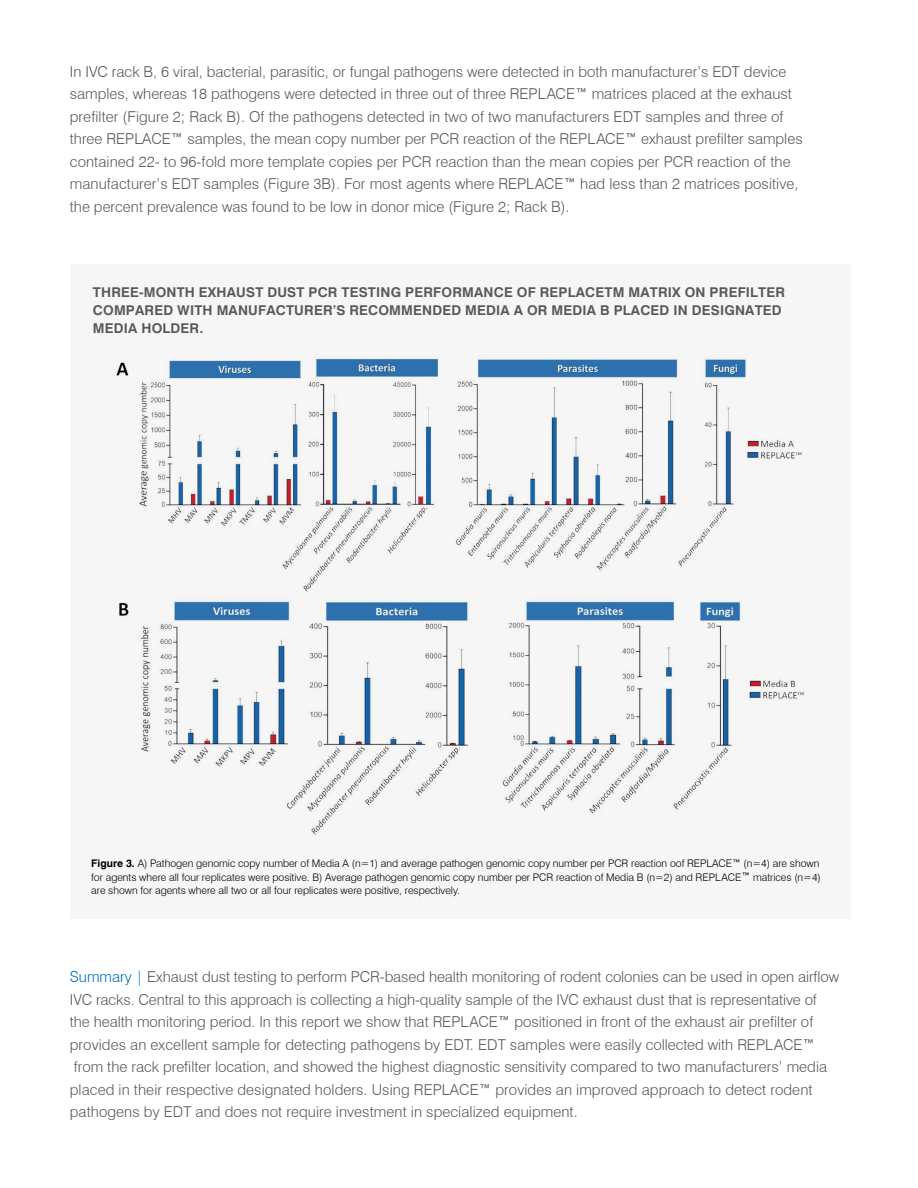
<style>
.page{position:relative;width:918px;height:1188px;background:#fff}
.page>*{position:absolute;margin:0;border:0;box-sizing:border-box;transform-origin:0 0}
.t1{font:300 15px/22.5px "Swiss 721 BT";color:#58595b}
.t2{font:700 13.5px/18px "Swiss 721 BT";letter-spacing:.015em;color:#58595b}
.t3{font:300 10.5px/13.5px "Swiss 721 BT";letter-spacing:-.005em;color:#000}
.s1{font-weight:400}
.s2{font-weight:700}
.s3{color:#006fb9}
</style>
<div class="page">
<div style="left:70px;top:264px;width:781px;height:655px;background:#f6f6f6"></div>
<img style="left:116px;top:354px;width:688px;height:481px">
<p class="t1" style="left:70px;top:60px;width:734px">In IVC rack B, 6 viral, bacterial, parasitic, or fungal pathogens were detected in both manufacturer’s EDT device samples, whereas 18 pathogens were detected in three out of three REPLACE<span class="s1">™</span> matrices placed at the exhaust prefilter (Figure 2; Rack B). Of the pathogens detected in two of two manufacturers EDT samples and three of three REPLACE<span class="s1">™</span> samples, the mean copy number per PCR reaction of the REPLACE<span class="s1">™</span> exhaust prefilter samples contained 22- to 96-fold more template copies per PCR reaction than the mean copies per PCR reaction of the manufacturer’s EDT samples (Figure 3B). For most agents where REPLACE<span class="s1">™</span> had less than 2 matrices positive, the percent prevalence was found to be low in donor mice (Figure 2; Rack B).</p>
<p class="t2" style="left:93px;top:283px;width:694px">THREE-MONTH EXHAUST DUST PCR TESTING PERFORMANCE OF REPLACETM MATRIX ON PREFILTER<br>COMPARED WITH MANUFACTURER’S RECOMMENDED MEDIA A OR MEDIA B PLACED IN DESIGNATED<br>MEDIA HOLDER.</p>
<p class="t3" style="left:91px;top:856px;width:731px"><span class="s2">Figure 3.</span> A) Pathogen genomic copy number of Media A (n=1) and average pathogen genomic copy number per PCR reaction oof REPLACE<span class="s1">™</span> (n=4) are shown for agents where all four replicates were positive. B) Average pathogen genomic copy number per PCR reaction of Media B (n=2) and REPLACE<span class="s1">™</span> matrices (n=4) are shown for agents where all two or all four replicates were positive, respectively.</p>
<p class="t1" style="left:70px;top:965px;width:771px"><span class="s3">Summary |</span> Exhaust dust testing to perform PCR-based health monitoring of rodent colonies can be used in open airflow IVC racks. Central to this approach is collecting a high-quality sample of the IVC exhaust dust that is representative of the health monitoring period. In this report we show that REPLACE<span class="s1">™</span> positioned in front of the exhaust air prefilter of provides an excellent sample for detecting pathogens by EDT. EDT samples were easily collected with REPLACE<span class="s1">™ </span>from the rack prefilter location, and showed the highest diagnostic sensitivity compared to two manufacturers’ media placed in their respective designated holders. Using REPLACE<span class="s1">™</span> provides an improved approach to detect rodent pathogens by EDT and does not require investment in specialized equipment.</p>
</div>
